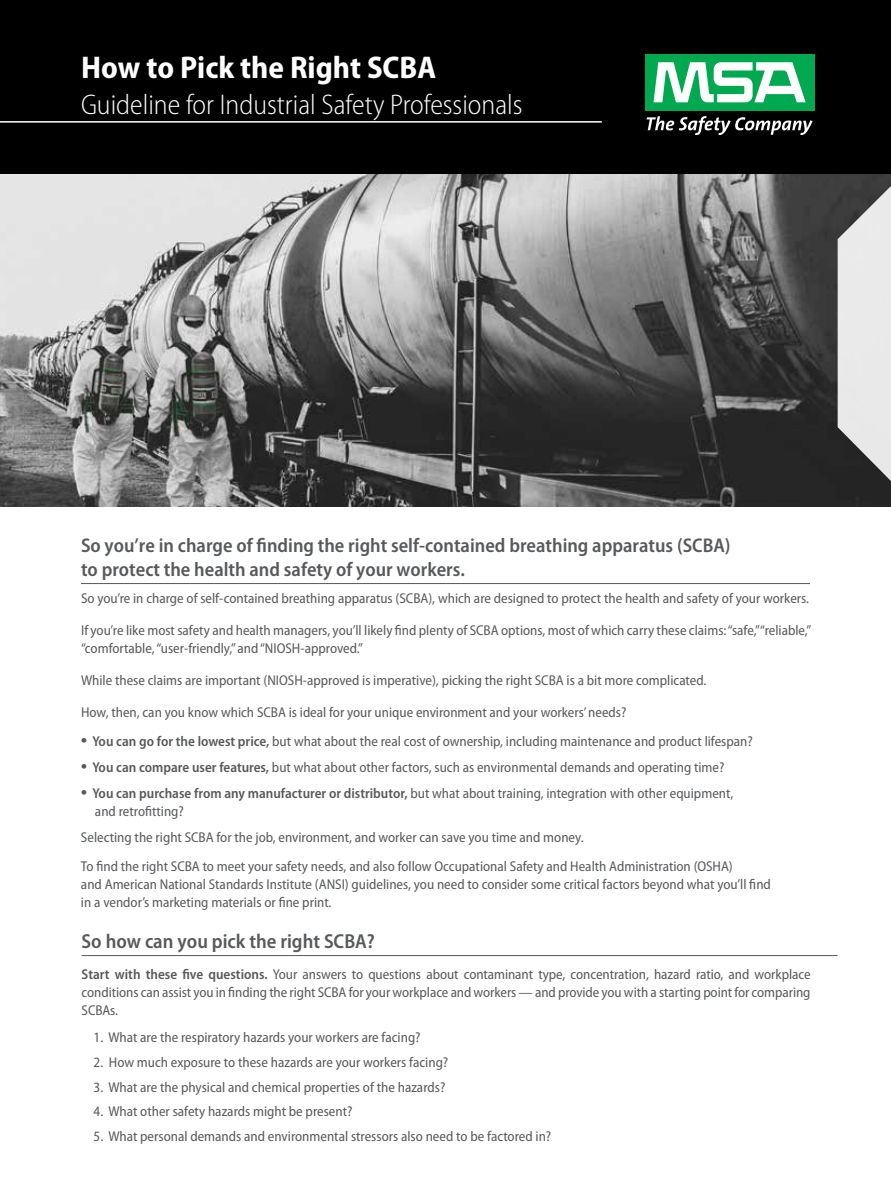
<style>
.page{position:relative;width:891px;height:1188px;background:#fff}
.page>*{position:absolute;margin:0;border:0;box-sizing:border-box;transform-origin:0 0}
.t1{font:700 semi-condensed 31.5px "Myriad Pro";color:#fff}
.t2{font:300 semi-condensed 28.5px "Myriad Pro";color:#fff}
.t3{font:600 semi-condensed 20.25px "Myriad Pro";color:#58595b}
.t4{font:600 semi-condensed 19.8px/24.3px "Myriad Pro";color:#58595b}
.t5{font:semi-condensed 14.25px/18px "Myriad Pro";color:#58595b}
.s1{font-family:"Arial";font-weight:700;font-stretch:normal;font-size:16.5px}
.s2{font-weight:600}
</style>
<div class="page">
<div style="left:0;top:0;width:891px;height:176px;background:#000"></div>
<hr style="left:0;top:121px;width:602px;height:2px;background:#fff">
<hr style="left:81px;top:583px;width:729px;height:1px;background:#58595b">
<div style="left:645px;top:54px;width:169px;height:57px;background:#00a94f"></div>
<svg style="left:654px;top:62px;width:152px;height:40px"></svg>
<svg style="left:647px;top:116px;width:166px;height:19px"></svg>
<img style="left:0;top:174px;width:838px;height:332px">
<svg style="left:838px;top:174px;width:53px;height:333px"></svg>
<hr style="left:82px;top:955px;width:756px;height:1px;background:#58595b">
<h1 class="t1" style="left:81px;top:47px;width:357px">How to Pick the Right SCBA</h1>
<h2 class="t2" style="left:81px;top:87px;width:443px">Guideline for Industrial Safety Professionals</h2>
<h3 class="t4" style="left:81px;top:533px;width:651px">So you’re in charge of finding the right self-contained breathing apparatus (SCBA) to protect the health and safety of your workers.</h3>
<p class="t5" style="left:81px;top:589px;width:730px">So you’re in charge of self-contained breathing apparatus (SCBA), which are designed to protect the health and safety of your workers.</p>
<p class="t5" style="left:81px;top:621px;width:732px">If you’re like most safety and health managers, you’ll likely find plenty of SCBA options, most of which carry these claims: “safe,” “reliable,” “comfortable, “user-friendly,” and “NIOSH-approved.”</p>
<p class="t5" style="left:81px;top:671px;width:627px">While these claims are important (NIOSH-approved is imperative), picking the right SCBA is a bit more complicated.</p>
<p class="t5" style="left:81px;top:703px;width:547px">How, then, can you know which SCBA is ideal for your unique environment and your workers’ needs?</p>
<p class="t5" style="left:81px;top:732px;width:673px"><span class="s1">•</span> <span class="s2">You can go for the lowest price,</span> but what about the real cost of ownership, including maintenance and product lifespan?</p>
<p class="t5" style="left:81px;top:758px;width:645px"><span class="s1">•</span> <span class="s2">You can compare user features,</span> but what about other factors, such as environmental demands and operating time?</p>
<p class="t5" style="left:95px;top:784px;width:640px;text-indent:-14px"><span class="s1">•</span> <span class="s2">You can purchase from any manufacturer or distributor,</span> but what about training, integration with other equipment, and retrofitting?</p>
<p class="t5" style="left:81px;top:823px;width:653px;line-height:28.8px">Selecting the right SCBA for the job, environment, and worker can save you time and money.<br>To find the right SCBA to meet your safety needs, and also follow Occupational Safety and Health Administration (OSHA)</p>
<p class="t5" style="left:81px;top:875px;width:691px">and American National Standards Institute (ANSI) guidelines, you need to consider some critical factors beyond what you’ll find in a vendor’s marketing materials or fine print.</p>
<h3 class="t3" style="left:82px;top:929px;width:295px">So how can you pick the right SCBA?</h3>
<p class="t5" style="left:82px;top:965px;width:730px;text-align:justify"><span class="s2">Start with these five questions.</span> Your answers to questions about contaminant type, concentration, hazard ratio, and workplace conditions can assist you in finding the right SCBA for your workplace and workers — and provide you with a starting point for comparing SCBAs.</p>
<p class="t5" style="left:94px;top:1029px;width:329px">1. What are the respiratory hazards your workers are facing?</p>
<p class="t5" style="left:94px;top:1053px;width:356px">2. How much exposure to these hazards are your workers facing?</p>
<p class="t5" style="left:94px;top:1078px;width:353px">3. What are the physical and chemical properties of the hazards?</p>
<p class="t5" style="left:94px;top:1102px;width:260px">4. What other safety hazards might be present?</p>
<p class="t5" style="left:94px;top:1127px;width:459px">5. What personal demands and environmental stressors also need to be factored in?</p>
</div>
